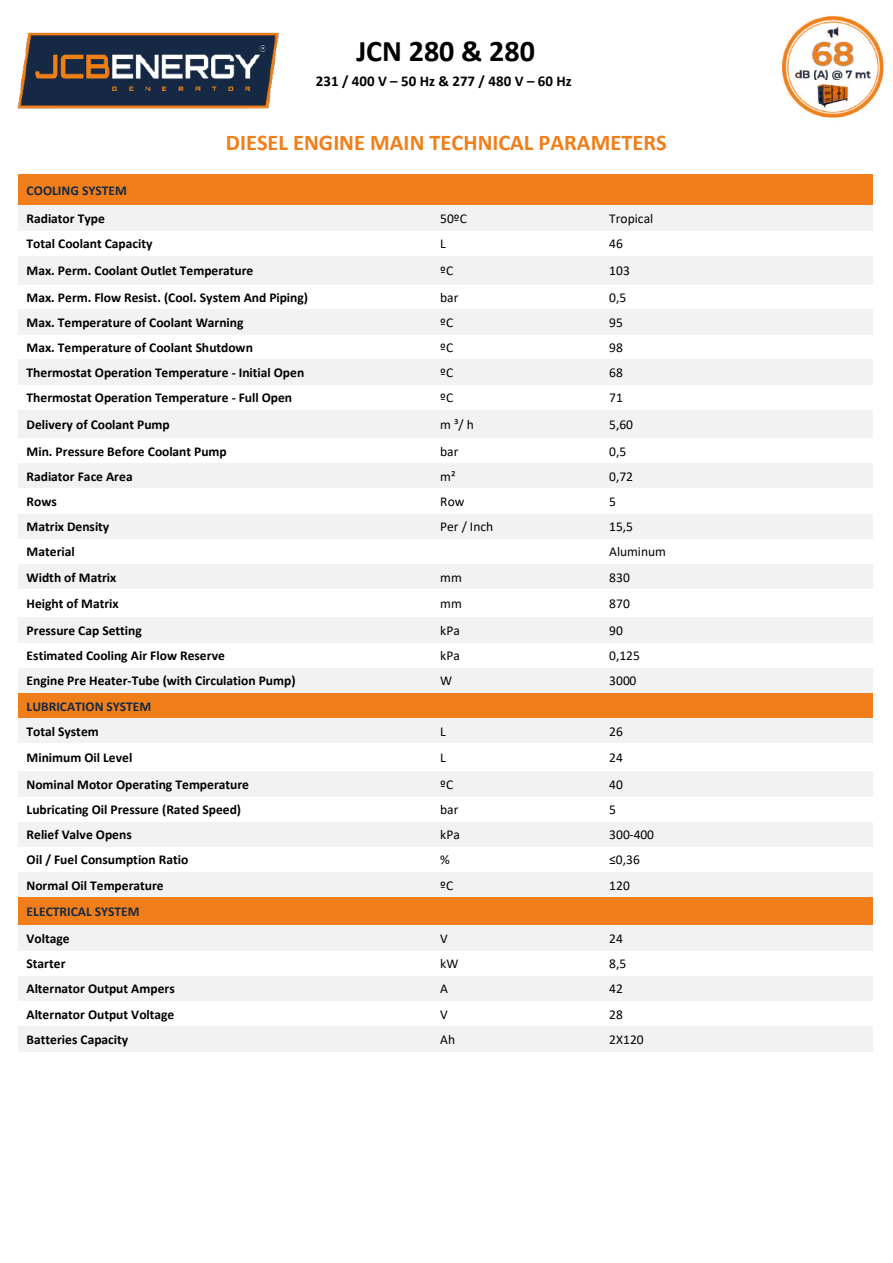
<style>
.page{position:relative;width:893px;height:1263px;background:#fff}
.page>*{position:absolute;margin:0;border:0;box-sizing:border-box;transform-origin:0 0}
.t1{font:700 30px "Calibri";color:#000}
.t2{font:700 22.5px "Calibri";color:#f07e19}
.t3{font:700 15px "Calibri";color:#000}
.t4{font:700 13.5px "Calibri";color:#000}
.t5{font:13.5px "Calibri";color:#000}
.t6{font:700 13.5px "Calibri";color:#172945}
</style>
<div class="page">
<img style="left:17px;top:32px;width:262px;height:77px">
<img style="left:782px;top:16px;width:102px;height:102px">
<div style="left:19px;top:175px;width:854px;height:31px;background:#f07e1a"></div>
<div style="left:19px;top:206px;width:413px;height:25px;background:#f2f2f2"></div>
<div style="left:432px;top:206px;width:169px;height:25px;background:#f2f2f2"></div>
<div style="left:601px;top:206px;width:272px;height:25px;background:#f2f2f2"></div>
<div style="left:19px;top:256px;width:413px;height:28px;background:#f2f2f2"></div>
<div style="left:432px;top:256px;width:169px;height:28px;background:#f2f2f2"></div>
<div style="left:601px;top:256px;width:272px;height:28px;background:#f2f2f2"></div>
<div style="left:19px;top:309px;width:413px;height:26px;background:#f2f2f2"></div>
<div style="left:432px;top:309px;width:169px;height:26px;background:#f2f2f2"></div>
<div style="left:601px;top:309px;width:272px;height:26px;background:#f2f2f2"></div>
<div style="left:19px;top:360px;width:413px;height:25px;background:#f2f2f2"></div>
<div style="left:432px;top:360px;width:169px;height:25px;background:#f2f2f2"></div>
<div style="left:601px;top:360px;width:272px;height:25px;background:#f2f2f2"></div>
<div style="left:19px;top:410px;width:413px;height:28px;background:#f2f2f2"></div>
<div style="left:432px;top:410px;width:169px;height:28px;background:#f2f2f2"></div>
<div style="left:601px;top:410px;width:272px;height:28px;background:#f2f2f2"></div>
<div style="left:19px;top:464px;width:413px;height:25px;background:#f2f2f2"></div>
<div style="left:432px;top:464px;width:169px;height:25px;background:#f2f2f2"></div>
<div style="left:601px;top:464px;width:272px;height:25px;background:#f2f2f2"></div>
<div style="left:19px;top:514px;width:413px;height:25px;background:#f2f2f2"></div>
<div style="left:432px;top:514px;width:169px;height:25px;background:#f2f2f2"></div>
<div style="left:601px;top:514px;width:272px;height:25px;background:#f2f2f2"></div>
<div style="left:19px;top:564px;width:413px;height:25px;background:#f2f2f2"></div>
<div style="left:432px;top:564px;width:169px;height:25px;background:#f2f2f2"></div>
<div style="left:601px;top:564px;width:272px;height:25px;background:#f2f2f2"></div>
<div style="left:19px;top:618px;width:413px;height:25px;background:#f2f2f2"></div>
<div style="left:432px;top:618px;width:169px;height:25px;background:#f2f2f2"></div>
<div style="left:601px;top:618px;width:272px;height:25px;background:#f2f2f2"></div>
<div style="left:19px;top:668px;width:413px;height:25px;background:#f2f2f2"></div>
<div style="left:432px;top:668px;width:169px;height:25px;background:#f2f2f2"></div>
<div style="left:601px;top:668px;width:272px;height:25px;background:#f2f2f2"></div>
<div style="left:19px;top:693px;width:854px;height:25px;background:#f07e1a"></div>
<div style="left:19px;top:718px;width:413px;height:26px;background:#f2f2f2"></div>
<div style="left:432px;top:718px;width:169px;height:26px;background:#f2f2f2"></div>
<div style="left:601px;top:718px;width:272px;height:26px;background:#f2f2f2"></div>
<div style="left:19px;top:772px;width:413px;height:25px;background:#f2f2f2"></div>
<div style="left:432px;top:772px;width:169px;height:25px;background:#f2f2f2"></div>
<div style="left:601px;top:772px;width:272px;height:25px;background:#f2f2f2"></div>
<div style="left:19px;top:822px;width:413px;height:25px;background:#f2f2f2"></div>
<div style="left:432px;top:822px;width:169px;height:25px;background:#f2f2f2"></div>
<div style="left:601px;top:822px;width:272px;height:25px;background:#f2f2f2"></div>
<div style="left:19px;top:872px;width:413px;height:26px;background:#f2f2f2"></div>
<div style="left:432px;top:872px;width:169px;height:26px;background:#f2f2f2"></div>
<div style="left:601px;top:872px;width:272px;height:26px;background:#f2f2f2"></div>
<div style="left:19px;top:898px;width:854px;height:28px;background:#f07e1a"></div>
<div style="left:19px;top:926px;width:413px;height:25px;background:#f2f2f2"></div>
<div style="left:432px;top:926px;width:169px;height:25px;background:#f2f2f2"></div>
<div style="left:601px;top:926px;width:272px;height:25px;background:#f2f2f2"></div>
<div style="left:19px;top:976px;width:413px;height:25px;background:#f2f2f2"></div>
<div style="left:432px;top:976px;width:169px;height:25px;background:#f2f2f2"></div>
<div style="left:601px;top:976px;width:272px;height:25px;background:#f2f2f2"></div>
<div style="left:19px;top:1027px;width:413px;height:25px;background:#f2f2f2"></div>
<div style="left:432px;top:1027px;width:169px;height:25px;background:#f2f2f2"></div>
<div style="left:601px;top:1027px;width:272px;height:25px;background:#f2f2f2"></div>
<h1 class="t1" style="left:356px;top:30px;width:180px">JCN 280 &amp; 280</h1>
<p class="t3" style="left:316px;top:71px;width:257px">231 / 400 V – 50 Hz &amp; 277 / 480 V – 60 Hz</p>
<h2 class="t2" style="left:226px;top:127px;width:442px">DIESEL ENGINE MAIN TECHNICAL PARAMETERS</h2>
<p class="t6" style="left:27px;top:181px;width:102px">COOLING SYSTEM</p>
<p class="t4" style="left:27px;top:209px;width:80px">Radiator Type</p>
<p class="t5" style="left:440px;top:209px;width:28px">50ºC</p>
<p class="t5" style="left:609px;top:209px;width:45px">Tropical</p>
<p class="t4" style="left:27px;top:234px;width:127px">Total Coolant Capacity</p>
<p class="t5" style="left:440px;top:234px;width:7px">L</p>
<p class="t5" style="left:609px;top:234px;width:15px">46</p>
<p class="t4" style="left:27px;top:261px;width:228px">Max. Perm. Coolant Outlet Temperature</p>
<p class="t5" style="left:440px;top:261px;width:14px">ºC</p>
<p class="t5" style="left:609px;top:261px;width:22px">103</p>
<p class="t4" style="left:27px;top:287px;width:283px">Max. Perm. Flow Resist. (Cool. System And Piping)</p>
<p class="t5" style="left:440px;top:288px;width:20px">bar</p>
<p class="t5" style="left:609px;top:288px;width:19px">0,5</p>
<p class="t4" style="left:27px;top:313px;width:218px">Max. Temperature of Coolant Warning</p>
<p class="t5" style="left:440px;top:313px;width:14px">ºC</p>
<p class="t5" style="left:609px;top:313px;width:15px">95</p>
<p class="t4" style="left:27px;top:338px;width:228px">Max. Temperature of Coolant Shutdown</p>
<p class="t5" style="left:440px;top:338px;width:14px">ºC</p>
<p class="t5" style="left:609px;top:338px;width:15px">98</p>
<p class="t4" style="left:27px;top:363px;width:279px">Thermostat Operation Temperature - Initial Open</p>
<p class="t5" style="left:440px;top:363px;width:14px">ºC</p>
<p class="t5" style="left:609px;top:363px;width:15px">68</p>
<p class="t4" style="left:27px;top:388px;width:267px">Thermostat Operation Temperature - Full Open</p>
<p class="t5" style="left:440px;top:388px;width:14px">ºC</p>
<p class="t5" style="left:609px;top:388px;width:15px">71</p>
<p class="t4" style="left:27px;top:415px;width:145px">Delivery of Coolant Pump</p>
<p class="t5" style="left:440px;top:415px;width:35px">m ³/ h</p>
<p class="t5" style="left:609px;top:415px;width:25px">5,60</p>
<p class="t4" style="left:27px;top:442px;width:202px">Min. Pressure Before Coolant Pump</p>
<p class="t5" style="left:440px;top:442px;width:20px">bar</p>
<p class="t5" style="left:609px;top:442px;width:18px">0,5</p>
<p class="t4" style="left:27px;top:467px;width:108px">Radiator Face Area</p>
<p class="t5" style="left:440px;top:467px;width:17px">m²</p>
<p class="t5" style="left:609px;top:467px;width:25px">0,72</p>
<p class="t4" style="left:27px;top:492px;width:32px">Rows</p>
<p class="t5" style="left:440px;top:492px;width:26px">Row</p>
<p class="t5" style="left:609px;top:492px;width:8px">5</p>
<p class="t4" style="left:27px;top:517px;width:84px">Matrix Density</p>
<p class="t5" style="left:440px;top:517px;width:54px">Per / Inch</p>
<p class="t5" style="left:609px;top:517px;width:25px">15,5</p>
<p class="t4" style="left:27px;top:542px;width:50px">Material</p>
<p class="t5" style="left:609px;top:543px;width:58px">Aluminum</p>
<p class="t4" style="left:27px;top:568px;width:91px">Width of Matrix</p>
<p class="t5" style="left:440px;top:568px;width:23px">mm</p>
<p class="t5" style="left:609px;top:568px;width:22px">830</p>
<p class="t4" style="left:27px;top:594px;width:94px">Height of Matrix</p>
<p class="t5" style="left:440px;top:594px;width:23px">mm</p>
<p class="t5" style="left:609px;top:594px;width:22px">870</p>
<p class="t4" style="left:27px;top:621px;width:117px">Pressure Cap Setting</p>
<p class="t5" style="left:440px;top:621px;width:21px">kPa</p>
<p class="t5" style="left:609px;top:621px;width:15px">90</p>
<p class="t4" style="left:27px;top:646px;width:200px">Estimated Cooling Air Flow Reserve</p>
<p class="t5" style="left:440px;top:646px;width:21px">kPa</p>
<p class="t5" style="left:609px;top:646px;width:32px">0,125</p>
<p class="t4" style="left:27px;top:671px;width:271px">Engine Pre Heater-Tube (with Circulation Pump)</p>
<p class="t5" style="left:440px;top:671px;width:14px">W</p>
<p class="t5" style="left:609px;top:671px;width:29px">3000</p>
<p class="t6" style="left:27px;top:696px;width:126px">LUBRICATION SYSTEM</p>
<p class="t4" style="left:27px;top:722px;width:74px">Total System</p>
<p class="t5" style="left:440px;top:722px;width:7px">L</p>
<p class="t5" style="left:609px;top:722px;width:15px">26</p>
<p class="t4" style="left:27px;top:748px;width:107px">Minimum Oil Level</p>
<p class="t5" style="left:440px;top:748px;width:7px">L</p>
<p class="t5" style="left:609px;top:748px;width:15px">24</p>
<p class="t4" style="left:27px;top:775px;width:224px">Nominal Motor Operating Temperature</p>
<p class="t5" style="left:440px;top:775px;width:14px">ºC</p>
<p class="t5" style="left:609px;top:775px;width:15px">40</p>
<p class="t4" style="left:27px;top:800px;width:216px">Lubricating Oil Pressure (Rated Speed)</p>
<p class="t5" style="left:440px;top:800px;width:20px">bar</p>
<p class="t5" style="left:609px;top:800px;width:8px">5</p>
<p class="t4" style="left:27px;top:825px;width:107px">Relief Valve Opens</p>
<p class="t5" style="left:440px;top:825px;width:21px">kPa</p>
<p class="t5" style="left:609px;top:825px;width:46px">300-400</p>
<p class="t4" style="left:27px;top:850px;width:163px">Oil / Fuel Consumption Ratio</p>
<p class="t5" style="left:440px;top:851px;width:11px">%</p>
<p class="t5" style="left:609px;top:851px;width:32px">≤0,36</p>
<p class="t4" style="left:27px;top:876px;width:139px">Normal Oil Temperature</p>
<p class="t5" style="left:440px;top:876px;width:14px">ºC</p>
<p class="t5" style="left:609px;top:876px;width:22px">120</p>
<p class="t6" style="left:27px;top:902px;width:114px">ELECTRICAL SYSTEM</p>
<p class="t4" style="left:27px;top:929px;width:44px">Voltage</p>
<p class="t5" style="left:440px;top:929px;width:9px">V</p>
<p class="t5" style="left:609px;top:929px;width:15px">24</p>
<p class="t4" style="left:27px;top:954px;width:40px">Starter</p>
<p class="t5" style="left:440px;top:954px;width:20px">kW</p>
<p class="t5" style="left:609px;top:954px;width:19px">8,5</p>
<p class="t4" style="left:27px;top:979px;width:150px">Alternator Output Ampers</p>
<p class="t5" style="left:440px;top:979px;width:9px">A</p>
<p class="t5" style="left:609px;top:979px;width:15px">42</p>
<p class="t4" style="left:27px;top:1004px;width:149px">Alternator Output Voltage</p>
<p class="t5" style="left:440px;top:1005px;width:9px">V</p>
<p class="t5" style="left:609px;top:1005px;width:15px">28</p>
<p class="t4" style="left:27px;top:1030px;width:103px">Batteries Capacity</p>
<p class="t5" style="left:440px;top:1030px;width:16px">Ah</p>
<p class="t5" style="left:609px;top:1030px;width:36px">2X120</p>
</div>
